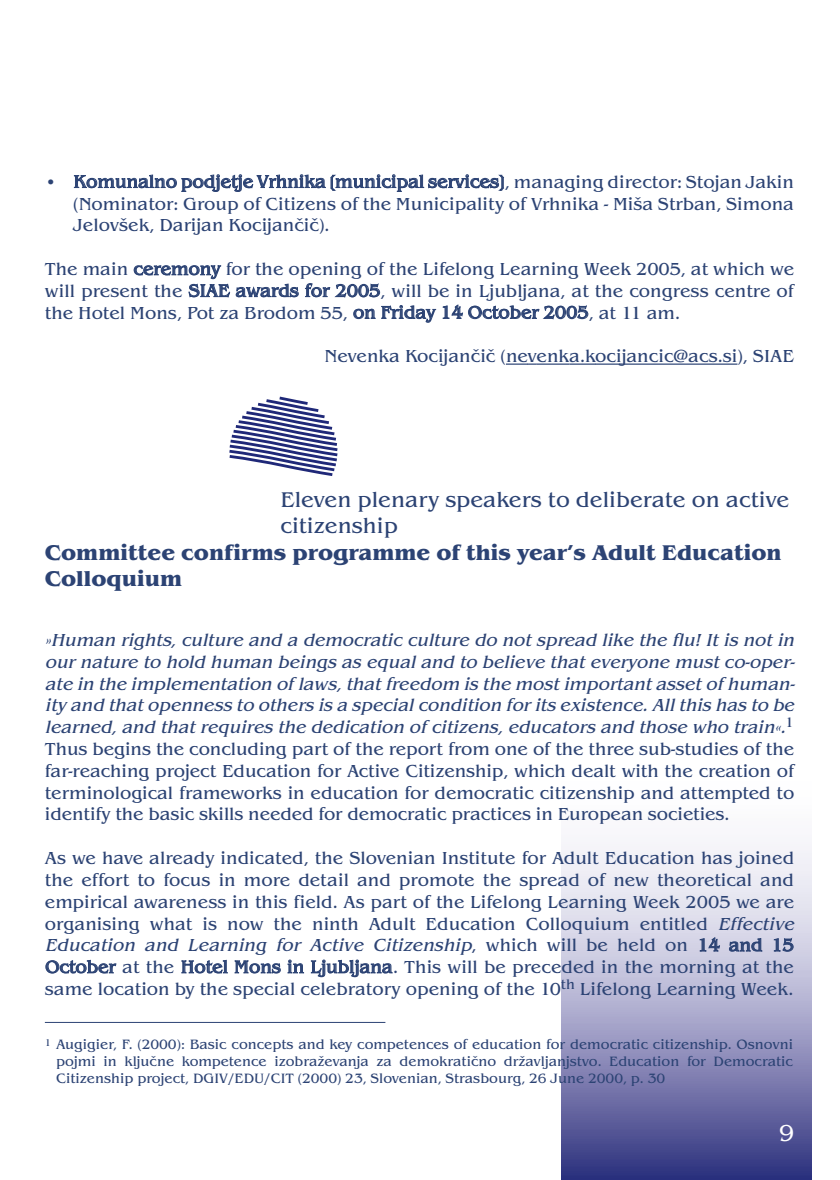
<style>
.page{position:relative;width:840px;height:1180px;background:#fff}
.page>*{position:absolute;margin:0;border:0;box-sizing:border-box;transform-origin:0 0}
.t1{font:24px "Benguiat Itc TCE";color:#fff}
.t2{font:700 22px/26.4px "Benguiat Itc TCE";color:#2c4374}
.t3{font:22px/26.4px "Benguiat Itc TCE";color:#2c4374}
.t4{font:18px/21.8px "Benguiat Itc TCE";color:#2c4374;text-align:justify}
.t5{font:italic 18px/21.8px "Benguiat Itc TCE";letter-spacing:-.005em;color:#2c4374}
.t6{font:14px/16.8px "Benguiat Itc TCE";color:#2c4374;text-align:justify}
.s1{font-style:normal}
.s2{font-style:italic}
</style>
<div class="page">
<svg style="left:561px;top:846px;width:249px;height:333px;background:#a3a3c7"></svg>
<svg style="left:506px;top:363px;width:30px;height:1px"></svg>
<hr style="left:536px;top:363px;width:33px;height:1px;background:#2c4374">
<svg style="left:569px;top:363px;width:52px;height:1px"></svg>
<hr style="left:621px;top:363px;width:116px;height:1px;background:#2c4374">
<hr style="left:45px;top:1021px;width:340px;height:1px;background:#2c4374">
<svg style="left:229px;top:396px;width:108px;height:80px"></svg>
<p class="t4" style="left:73px;top:172px;width:722px;text-indent:-28px">• Komunalno podjetje Vrhnika [municipal services], managing director: Stojan Jakin (Nominator: Group of Citizens of the Municipality of Vrhnika - Miša Strban, Simona Jelovšek, Darijan Kocijančič).</p>
<p class="t4" style="left:45px;top:260px;width:750px">The main ceremony for the opening of the Lifelong Learning Week 2005, at which we will present the SIAE awards for 2005, will be in Ljubljana, at the congress centre of the Hotel Mons, Pot za Brodom 55, on Friday 14 October 2005, at 11 am.</p>
<p class="t4" style="left:324px;top:347px;width:470px">Nevenka Kocijančič (nevenka.kocijancic@acs.si), SIAE</p>
<p class="t3" style="left:280px;top:488px;width:510px">Eleven plenary speakers to deliberate on active citizenship</p>
<p class="t2" style="left:45px;top:541px;width:738px">Committee confirms programme of this year’s Adult Education<br>Colloquium</p>
<p class="t5" style="left:45px;top:630px;width:754px">»Human rights, culture and a democratic culture do not spread like the flu! It is not in our nature to hold human beings as equal and to believe that everyone must co-oper&shy;ate in the implementation of laws,that freedom is the most important asset of human&shy;ity and that openness to others is a specialcondition for its existence.Allthis has to be learned, and that requires the dedication of citizens, educators and those who train«.<sup>1<br></sup><span class="s1">Thus begins the concluding part of the report from one of the three sub-studies of the far-reaching project Education for Active Citizenship, which dealt with the creation of terminological frameworks in education for democratic citizenship and attempted to identify the basic skills needed for democratic practices in European societies.</span></p>
<p class="t4" style="left:45px;top:848px;width:753px;text-align:left">As we have already indicated, the Slovenian Institute for Adult Education has joined the effort to focus in more detail and promote the spread of new theoretical and empirical awareness in this field. As part of the Lifelong Learning Week 2005 we are organising what is now the ninth Adult Education Colloquium entitled <span class="s2">Effective Education and Learning for Active Citizenship</span>, w h i c h w i l l b e h e l d o n 1 4 a n d 1 5<br>October at the Hotel Mons in Ljubljana. This will be preceded in the morning at the same location by the special celebratory opening of the 10<sup>th</sup> Lifelong Learning Week.</p>
<p class="t6" style="left:56px;top:1036px;width:738px;text-indent:-11px"><sup>1</sup> Augigier, F. (2000): Basic concepts and key competences of education for democratic citizenship. Osnovni pojmi in ključne kompetence izobraževanja za demokratično državljanjstvo. Education for Democratic Citizenship project, DGIV/EDU/CIT (2000) 23, Slovenian, Strasbourg, 26 June 2000, p. 30</p>
<h1 class="t1" style="left:778px;top:1124px;width:16px">9</h1>
</div>
